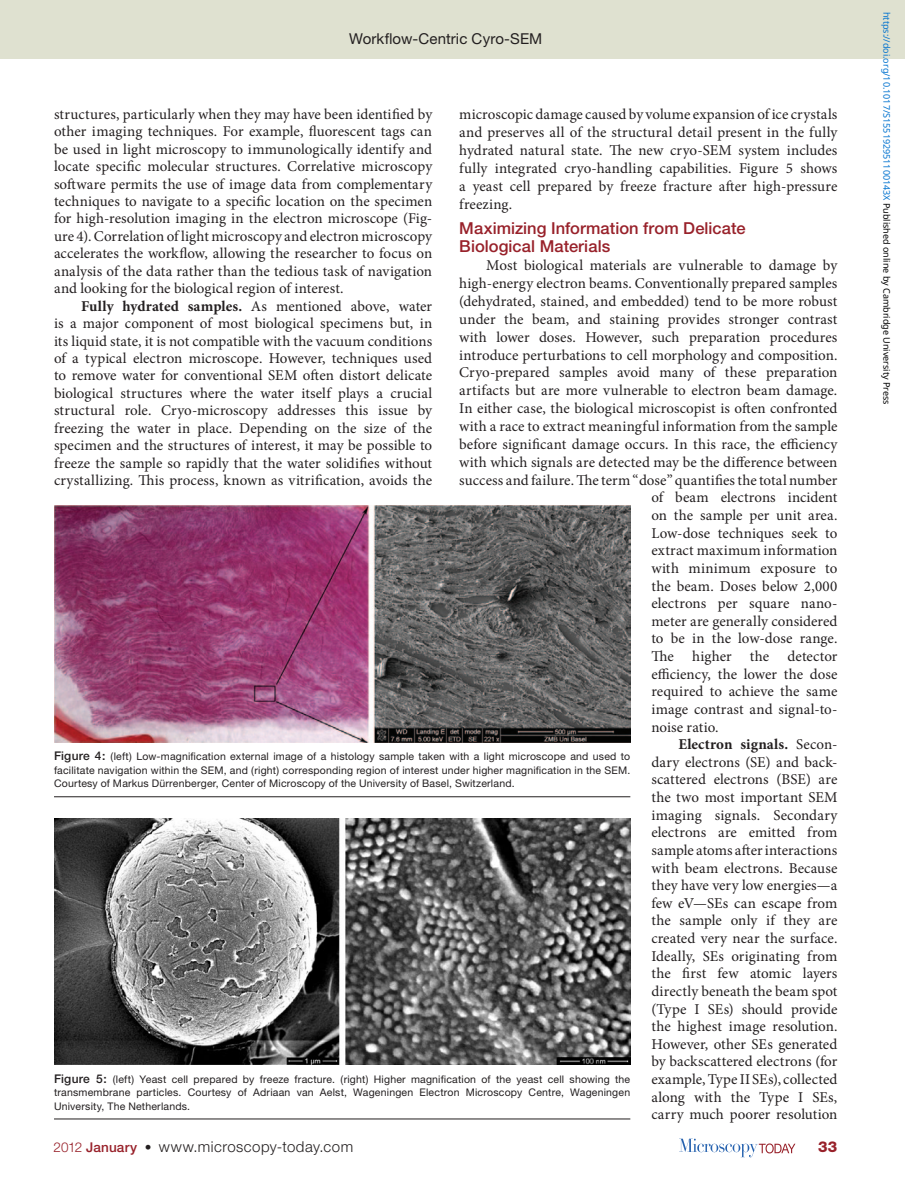
<style>
.page{position:relative;width:905px;height:1188px;background:#fff}
.page>*{position:absolute;margin:0;border:0;box-sizing:border-box;transform-origin:0 0}
.t1{font:500 16.5px/18px "Helvetica Neue";letter-spacing:.005em;color:#98212a}
.t2{font:15px/17.4px "Minion Pro";letter-spacing:.005em;color:#231f20;text-align:justify}
.t3{font:300 15px "Helvetica Neue";letter-spacing:.03em;color:#231f20}
.t4{font:15px "Helvetica Neue";letter-spacing:.005em;color:#231f20}
.t5{font:700 15px "Minion Pro";letter-spacing:.005em;color:#231f20}
.t6{font:800 15px "Helvetica Neue";color:#98212a}
.t7{font:10.5px/13.5px "Helvetica Neue";letter-spacing:.015em;color:#231f20;text-align:justify}
.t8{font:9px "Noto Sans";color:#0172cf}
.s1{font-weight:400}
.s2{font-weight:700}
.s3{font-weight:500;font-size:12px}
.s4{font-size:13.5px;color:#98212a}
.s5{font-weight:500;font-size:13.5px;color:#98212a}
.s6{font-weight:500;font-size:13.5px}
.s7{color:#000}
</style>
<div class="page">
<svg style="left:679px;top:1139px;width:116px;height:18px"></svg>
<div style="left:0;top:0;width:904px;height:58px;background:#dfe1d0"></div>
<hr style="left:54px;top:796px;width:576px;height:1px;background:#231f20">
<img style="left:54px;top:506px;width:576px;height:236px">
<img style="left:54px;top:818px;width:576px;height:246px">
<hr style="left:54px;top:1119px;width:576px;height:1px;background:#231f20">
<p class="t4" style="left:349px;top:30px;width:195px">Workflow-Centric Cyro-SEM</p>
<p class="t2" style="left:459px;top:105px;width:380px;line-height:18px">microscopic damage caused by volume expansion of ice crystals and preserves all of the structural detail present in the fully hydrated natural state. The new cryo-SEM system includes fully integrated cryo-handling capabilities. Figure 5 shows a yeast cell prepared by freeze fracture after high-pressure freezing.</p>
<p class="t1" style="left:459px;top:219px;width:288px">Maximizing Information from Delicate<br>Biological Materials</p>
<p class="t2" style="left:486px;top:257px;width:352px">Most biological materials are vulnerable to damage by</p>
<p class="t2" style="left:459px;top:275px;width:379px">high-energy electron beams. Conventionally prepared samples</p>
<p class="t2" style="left:459px;top:292px;width:379px">(dehydrated, stained, and embedded) tend to be more robust</p>
<p class="t2" style="left:459px;top:310px;width:380px">under the beam, and staining provides stronger contrast</p>
<p class="t2" style="left:459px;top:328px;width:379px">with lower doses. However, such preparation procedures</p>
<p class="t2" style="left:459px;top:346px;width:379px">introduce perturbations to cell morphology and composition.</p>
<p class="t2" style="left:459px;top:364px;width:379px">Cryo-prepared samples avoid many of these preparation</p>
<p class="t2" style="left:459px;top:382px;width:379px">artifacts but are more vulnerable to electron beam damage.</p>
<p class="t2" style="left:459px;top:400px;width:379px">In either case, the biological microscopist is often confronted</p>
<p class="t2" style="left:459px;top:418px;width:379px">with a race to extract meaningful information from the sample</p>
<p class="t2" style="left:459px;top:436px;width:379px">before significant damage occurs. In this race, the efficiency</p>
<p class="t2" style="left:459px;top:454px;width:380px">with which signals are detected may be the difference between</p>
<p class="t2" style="left:459px;top:471px;width:379px">success and failure. The term “dose” quantifies the total number</p>
<p class="t2" style="left:651px;top:489px;width:188px">of beam electrons incident</p>
<p class="t2" style="left:651px;top:507px;width:188px">on the sample per unit area.</p>
<p class="t2" style="left:651px;top:524px;width:187px">Low-dose techniques seek to</p>
<p class="t2" style="left:651px;top:542px;width:188px">extract maximum information</p>
<p class="t2" style="left:651px;top:560px;width:187px">with minimum exposure to</p>
<p class="t2" style="left:651px;top:577px;width:187px">the beam. Doses below 2,000</p>
<p class="t2" style="left:651px;top:595px;width:187px">electrons per square nano-</p>
<p class="t2" style="left:651px;top:612px;width:187px">meter are generally considered</p>
<p class="t2" style="left:651px;top:630px;width:187px">to be in the low-dose range.</p>
<p class="t2" style="left:651px;top:648px;width:188px">The higher the detector</p>
<p class="t2" style="left:651px;top:665px;width:187px">efficiency, the lower the dose</p>
<p class="t2" style="left:651px;top:683px;width:187px">required to achieve the same</p>
<p class="t2" style="left:651px;top:701px;width:187px">image contrast and signal-to-</p>
<p class="t2" style="left:651px;top:718px;width:69px">noise ratio.</p>
<p class="t5" style="left:678px;top:734px;width:160px">Electron signals. <span class="s1">Secon-</span></p>
<p class="t2" style="left:651px;top:753px;width:188px">dary electrons (SE) and back-</p>
<p class="t2" style="left:651px;top:771px;width:187px">scattered electrons (BSE) are</p>
<p class="t2" style="left:651px;top:789px;width:187px">the two most important SEM</p>
<p class="t2" style="left:651px;top:806px;width:188px">imaging signals. Secondary</p>
<p class="t2" style="left:651px;top:824px;width:187px">electrons are emitted from</p>
<p class="t2" style="left:651px;top:842px;width:187px">sample atoms after interactions</p>
<p class="t2" style="left:651px;top:859px;width:187px">with beam electrons. Because</p>
<p class="t2" style="left:651px;top:877px;width:188px">they have very low energies—a</p>
<p class="t2" style="left:651px;top:894px;width:187px">few eV—SEs can escape from</p>
<p class="t2" style="left:651px;top:912px;width:187px">the sample only if they are</p>
<p class="t2" style="left:651px;top:930px;width:187px">created very near the surface.</p>
<p class="t2" style="left:651px;top:947px;width:188px">Ideally, SEs originating from</p>
<p class="t2" style="left:651px;top:965px;width:188px">the first few atomic layers</p>
<p class="t2" style="left:651px;top:983px;width:188px">directly beneath the beam spot</p>
<p class="t2" style="left:651px;top:1000px;width:187px">(Type I SEs) should provide</p>
<p class="t2" style="left:651px;top:1018px;width:188px">the highest image resolution.</p>
<p class="t2" style="left:651px;top:1035px;width:187px">However, other SEs generated</p>
<p class="t2" style="left:651px;top:1053px;width:187px">by backscattered electrons (for</p>
<p class="t2" style="left:651px;top:1071px;width:187px">example, Type II SEs), collected</p>
<p class="t2" style="left:651px;top:1088px;width:187px">along with the Type I SEs,</p>
<p class="t2" style="left:651px;top:1106px;width:187px">carry much poorer resolution</p>
<p class="t2" style="left:54px;top:105px;width:380px">structures, particularly when they may have been identified by other imaging techniques. For example, fluorescent tags can be used in light microscopy to immunologically identify and locate specific molecular structures. Correlative microscopy software permits the use of image data from complementary techniques to navigate to a specific location on the specimen for high-resolution imaging in the electron microscope (Fig&shy;ure 4). Correlation of light microscopy and electron microscopy accelerates the workflow, allowing the researcher to focus on analysis of the data rather than the tedious task of navigation and looking for the biological region of interest.</p>
<p class="t2" style="left:54px;top:297px;width:380px;text-indent:27px"><span class="s2">Fully hydrated samples.</span> As mentioned above, water is a major component of most biological specimens but, in its liquid state, it is not compatible with the vacuum conditions of a typical electron microscope. However, techniques used to remove water for conventional SEM often distort delicate biological structures where the water itself plays a crucial structural role. Cryo-microscopy addresses this issue by freezing the water in place. Depending on the size of the specimen and the structures of interest, it may be possible to freeze the sample so rapidly that the water solidifies without crystallizing. This process, known as vitrification, avoids the</p>
<p class="t7" style="left:54px;top:750px;width:577px"><span class="s3">Figure 4:</span> (left) Low-magnification external image of a histology sample taken with a light microscope and used to facilitate navigation within the SEM, and (right) corresponding region of interest under higher magnification in the SEM.<br>Courtesy of Markus Dürrenberger, Center of Microscopy of the University of Basel, Switzerland.</p>
<p class="t7" style="left:54px;top:1072px;width:577px"><span class="s3">Figure 5:</span> (left) Yeast cell prepared by freeze fracture. (right) Higher magnification of the yeast cell showing the transmembrane particles. Courtesy of Adriaan van Aelst, Wageningen Electron Microscopy Centre, Wageningen University, The Netherlands.</p>
<p class="t3" style="left:54px;top:1137px;width:301px"><span class="s4">2012</span> <span class="s5">January</span> <span class="s6">•</span> www.microscopy-today.com</p>
<p class="t6" style="left:818px;top:1138px;width:21px">33</p>
<p class="t8" style="left:893px;top:12px;width:395px;rotate:90deg">https://doi.org/10.1017/S155192951100143X <span class="s7">Published online by Cambridge University Press</span></p>
</div>
